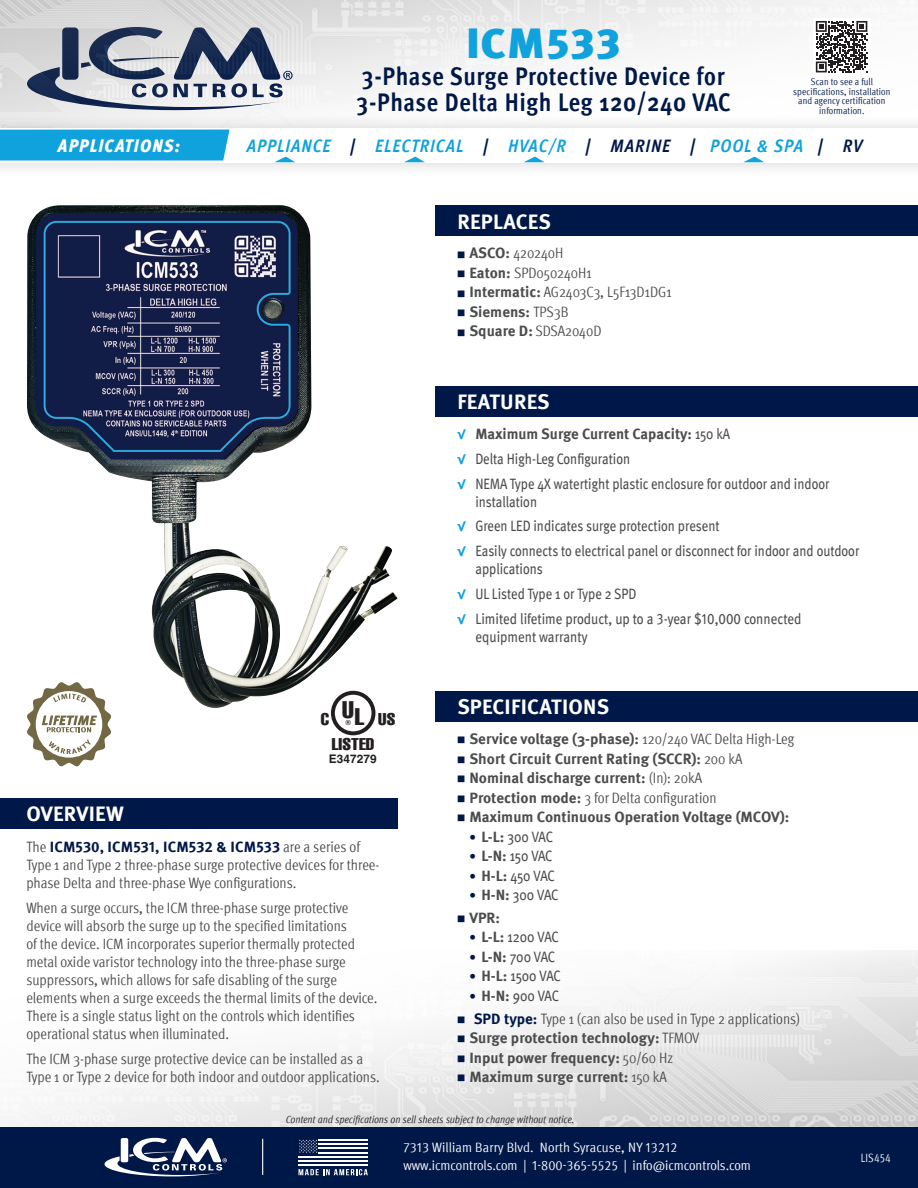
<style>
.page{position:relative;width:918px;height:1188px;background:#fff}
.page>*{position:absolute;margin:0;border:0;box-sizing:border-box;transform-origin:0 0}
.PART_NUMBER{font:900 42px "Meta Pro";letter-spacing:.025em;color:#0fa2dd;scale:1.06 1}
.PART_Description{font:700 condensed 25.5px/26.2px "Meta Pro";letter-spacing:.02em;color:#001848}
.t1{font:extra-condensed 23.7px "Helvetica";color:#231f20;scale:1.1 1}
.Heading_-section{font:700 21px "Meta Pro";letter-spacing:.01em;color:#fff}
.t2{font:italic 700 condensed 18px "Meta Pro";letter-spacing:.06em;color:#0fa2dd}
.t3{font:italic 900 condensed 18px "Meta Pro";letter-spacing:.07em;color:#fff}
.t4{font:extra-condensed 16.8px "Helvetica";letter-spacing:.005em;color:#231f20;scale:1.1 1}
.Sm_Body_Copy{font:condensed 15px/18px "Meta Pro";color:#4b4c4d}
.t5{font:condensed 15px/18px "Meta Pro";color:#4b4c4d}
.t6{font:700 15px "Meta Pro";color:#4b4c4d}
.t7{font:condensed 13.5px "Meta Pro";color:#fff;scale:1.06 1}
.Sm_Body_Copy-2{font:condensed 12px "Meta Pro";letter-spacing:.01em;color:#fff;scale:.95 1}
.t8{font:700 11.85px "Helvetica";letter-spacing:.005em;color:#231f20}
.t9{font:italic condensed 10.5px "Meta Pro";color:#231f20}
.t10{font:condensed 9.75px/9.8px "Meta Pro";letter-spacing:.01em;color:#001848;text-align:center}
.t11{font:extra-condensed 6.9px "Helvetica";color:#231f20}
.s1{color:#001848}
.s2{font-weight:700;font-stretch:normal;font-size:9px;color:#001848}
.s3{font-weight:700;font-stretch:normal}
.s4{font-size:9px;color:#001848}
.s5{font-weight:400;font-stretch:condensed}
.s6{font-weight:700;font-stretch:normal;color:#001848}
.s7{font-size:13.5px;color:#0fa2dd}
.s8{font-weight:700;font-stretch:normal;font-size:13.5px;color:#0fa2dd}
.s9{font-weight:700;font-stretch:normal;font-size:13.5px;color:#001848}
</style>
<div class="page">
<img style="left:4px;top:950px;width:914px;height:177px">
<div style="left:0;top:1127px;width:918px;height:61px;background:#001848"></div>
<svg style="left:105px;top:1137px;width:122px;height:39px"></svg>
<hr style="left:262px;top:1139px;width:1px;height:36px;background:#fff">
<hr style="left:299px;top:1156px;width:69px;height:2px;background:#fff">
<hr style="left:299px;top:1160px;width:69px;height:2px;background:#fff">
<hr style="left:299px;top:1164px;width:69px;height:2px;background:#fff">
<svg style="left:299px;top:1139px;width:18px;height:14px"></svg>
<hr style="left:319px;top:1139px;width:49px;height:2px;background:#fff">
<hr style="left:319px;top:1152px;width:49px;height:1px;background:#fff">
<hr style="left:319px;top:1143px;width:49px;height:2px;background:#fff">
<hr style="left:319px;top:1147px;width:49px;height:2px;background:#fff">
<svg style="left:299px;top:1169px;width:69px;height:6px"></svg>
<img style="left:0;top:0;width:878px;height:113px">
<img style="left:27px;top:205px;width:370px;height:503px">
<div style="left:0;top:113px;width:918px;height:66px;background:#231f20;opacity:.2"></div>
<div style="left:0;top:128px;width:918px;height:34px;background:#fff"></div>
<div style="left:0;top:130px;width:230px;height:30px;background:#0fa2dd"></div>
<svg style="left:744px;top:157px;width:20px;height:5px"></svg>
<svg style="left:524px;top:157px;width:20px;height:5px"></svg>
<svg style="left:404px;top:157px;width:21px;height:5px"></svg>
<svg style="left:275px;top:157px;width:20px;height:5px"></svg>
<div style="left:0;top:798px;width:397px;height:31px;background:#001848"></div>
<div style="left:436px;top:205px;width:482px;height:31px;background:#001848"></div>
<div style="left:436px;top:691px;width:482px;height:31px;background:#001848"></div>
<div style="left:436px;top:386px;width:482px;height:31px;background:#001848"></div>
<svg style="left:813px;top:18px;width:57px;height:58px"></svg>
<svg style="left:816px;top:21px;width:51px;height:51px"></svg>
<svg style="left:27px;top:682px;width:84px;height:85px"></svg>
<div style="left:331px;top:691px;width:44px;height:44px;border:4px solid #231f20;border-radius:50%"></div>
<p class="PART_NUMBER" style="left:466px;top:10px;width:147px">ICM533</p>
<p class="PART_Description" style="left:357px;top:61px;width:376px">3-Phase Surge Protective Device for<br>3-Phase Delta High Leg 120/240 VAC</p>
<p class="t10" style="left:793px;top:76px;width:99px">Scan to see a full specifications, installation and agency certification information.</p>
<p class="t3" style="left:58px;top:131px;width:123px">APPLICATIONS:</p>
<p class="t2" style="left:247px;top:132px;width:617px">APPLIANCE <span class="s1">|</span> ELECTRICAL <span class="s1">|</span> HVAC/R <span class="s1">| MARINE |</span> POOL &amp; SPA <span class="s1">| RV</span></p>
<p class="Heading_-section" style="left:457px;top:205px;width:95px">REPLACES</p>
<p class="Sm_Body_Copy" style="left:457px;top:243px;width:108px"><span class="s2">■</span> <span class="s3">ASCO:</span> 420240H</p>
<p class="Sm_Body_Copy" style="left:457px;top:263px;width:136px"><span class="s2">■</span> <span class="s3">Eaton:</span> SPD050240H1</p>
<p class="Sm_Body_Copy" style="left:457px;top:282px;width:216px"><span class="s2">■</span> <span class="s3">Intermatic:</span> AG2403C3, L5F13D1DG1</p>
<p class="t6" style="left:457px;top:300px;width:113px"><span class="s4">■</span> Siemens: <span class="s5">TPS3B</span></p>
<p class="Sm_Body_Copy" style="left:457px;top:321px;width:146px"><span class="s2">■</span> <span class="s3">Square D:</span> SDSA2040D</p>
<p class="t1" style="left:342px;top:697px;width:12px">U</p>
<p class="t1" style="left:355px;top:703px;width:10px">L</p>
<p class="t4" style="left:321px;top:710px;width:9px">C</p>
<p class="t11" style="left:346px;top:719px;width:7px">®</p>
<p class="t4" style="left:378px;top:710px;width:17px">US</p>
<p class="t4" style="left:332px;top:735px;width:40px">LISTED</p>
<p class="Heading_-section" style="left:26px;top:797px;width:99px">OVERVIEW</p>
<p class="t8" style="left:329px;top:750px;width:49px">E347279</p>
<p class="Sm_Body_Copy" style="left:26px;top:837px;width:355px">The <span class="s6">ICM530, ICM531, ICM532 &amp; ICM533</span> are a series of<br>Type 1 and Type 2 three-phase surge protective devices for three&shy;phase Delta and three-phase Wye configurations.</p>
<p class="Sm_Body_Copy" style="left:26px;top:898px;width:353px">When a surge occurs, the ICM three-phase surge protective device will absorb the surge up to the specified limitations<br>of the device. ICM incorporates superior thermally protected metal oxide varistor technology into the three-phase surge suppressors, which allows for safe disabling of the surge elements when a surge exceeds the thermal limits of the device.<br>There is a single status light on the controls which identifies operational status when illuminated.</p>
<p class="Sm_Body_Copy" style="left:26px;top:1048px;width:355px">The ICM 3-phase surge protective device can be installed as a<br>Type 1 or Type 2 device for both indoor and outdoor applications.</p>
<p class="Heading_-section" style="left:457px;top:386px;width:94px">FEATURES</p>
<p class="t6" style="left:457px;top:422px;width:274px"><span class="s7">√</span> Maximum Surge Current Capacity: <span class="s5">150 kA</span></p>
<p class="t5" style="left:457px;top:448px;width:174px"><span class="s8">√</span> Delta High-Leg Configuration</p>
<p class="t5" style="left:475px;top:473px;width:356px;text-indent:-18px"><span class="s8">√</span> NEMA Type 4X watertight plastic enclosure for outdoor and indoor installation</p>
<p class="t5" style="left:457px;top:516px;width:264px"><span class="s8">√</span> Green LED indicates surge protection present</p>
<p class="t5" style="left:475px;top:541px;width:386px;text-indent:-18px"><span class="s8">√</span> Easily connects to electrical panel or disconnect for indoor and outdoor applications</p>
<p class="t5" style="left:457px;top:583px;width:180px"><span class="s8">√</span> UL Listed Type 1 or Type 2 SPD</p>
<p class="t5" style="left:475px;top:608px;width:328px;text-indent:-18px"><span class="s8">√</span> Limited lifetime product, up to a 3-year $10,000 connected equipment warranty</p>
<p class="Heading_-section" style="left:457px;top:691px;width:153px">SPECIFICATIONS</p>
<p class="t6" style="left:457px;top:727px;width:338px"><span class="s4">■</span> Service voltage (3-phase): <span class="s5">120/240 VAC Delta High-Leg</span></p>
<p class="t6" style="left:457px;top:747px;width:287px"><span class="s4">■</span> Short Circuit Current Rating (SCCR): <span class="s5">200 kA</span></p>
<p class="t6" style="left:457px;top:766px;width:246px"><span class="s4">■</span> Nominal discharge current: <span class="s5">(In): 20kA</span></p>
<p class="Sm_Body_Copy" style="left:457px;top:787px;width:261px"><span class="s2">■</span> <span class="s3">Protection mode:</span> 3 for Delta configuration</p>
<p class="t6" style="left:457px;top:805px;width:334px"><span class="s4">■</span> Maximum Continuous Operation Voltage (MCOV):</p>
<p class="t5" style="left:469px;top:826px;width:85px"><span class="s9">•</span> <span class="s3">L-L:</span> 300 VAC</p>
<p class="t5" style="left:469px;top:846px;width:85px"><span class="s9">•</span> <span class="s3">L-N:</span> 150 VAC</p>
<p class="t5" style="left:469px;top:865px;width:87px"><span class="s9">•</span> <span class="s3">H-L:</span> 450 VAC</p>
<p class="t5" style="left:469px;top:885px;width:91px"><span class="s9">•</span> <span class="s3">H-N:</span> 300 VAC</p>
<p class="t6" style="left:457px;top:906px;width:44px"><span class="s4">■</span> VPR:</p>
<p class="t5" style="left:469px;top:927px;width:91px"><span class="s9">•</span> <span class="s3">L-L:</span> 1200 VAC</p>
<p class="t5" style="left:469px;top:946px;width:87px"><span class="s9">•</span> <span class="s3">L-N:</span> 700 VAC</p>
<p class="t5" style="left:469px;top:966px;width:93px"><span class="s9">•</span> <span class="s3">H-L:</span> 1500 VAC</p>
<p class="t5" style="left:469px;top:985px;width:91px"><span class="s9">•</span> <span class="s3">H-N:</span> 900 VAC</p>
<p class="Sm_Body_Copy" style="left:457px;top:1008px;width:344px"><span class="s2">■</span> <span class="s6">SPD type:</span> Type 1 (can also be used in Type 2 applications)</p>
<p class="t6" style="left:457px;top:1026px;width:244px"><span class="s4">■</span> Surge protection technology: <span class="s5">TFMOV</span></p>
<p class="t6" style="left:457px;top:1046px;width:217px"><span class="s4">■</span> Input power frequency: <span class="s5">50/60 Hz</span></p>
<p class="t6" style="left:457px;top:1065px;width:211px"><span class="s4">■</span> Maximum surge current: <span class="s5">150 kA</span></p>
<p class="t9" style="left:286px;top:1112px;width:290px">Content and specifications on sell sheets subject to change without notice.</p>
<p class="t7" style="left:403px;top:1138px;width:260px">7313 William Barry Blvd. North Syracuse, NY 13212</p>
<p class="t7" style="left:403px;top:1156px;width:329px">www.icmcontrols.com | 1-800-365-5525 | info@icmcontrols.com</p>
<p class="Sm_Body_Copy-2" style="left:861px;top:1149px;width:33px">LIS454</p>
</div>
